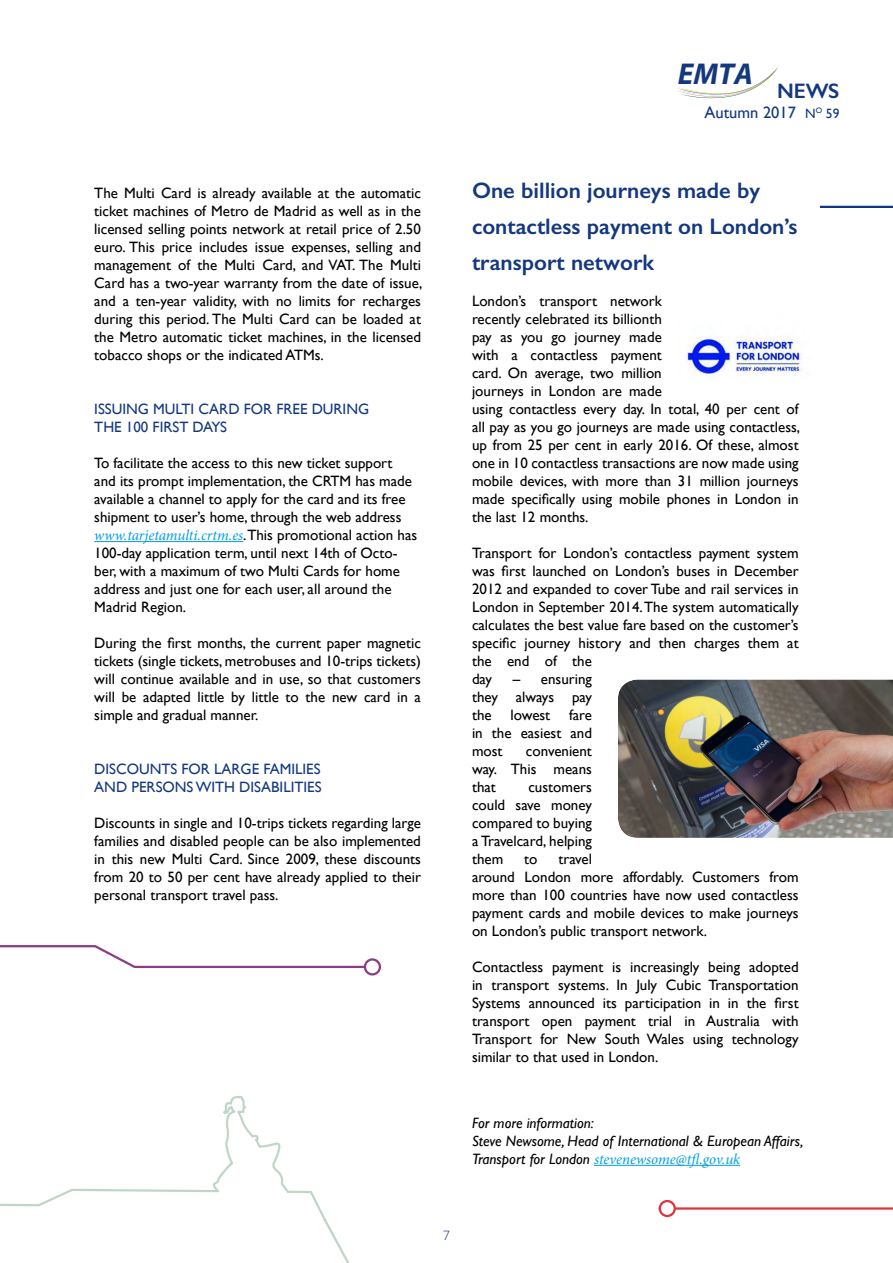
<style>
.page{position:relative;width:893px;height:1263px;background:#fff}
.page>*{position:absolute;margin:0;border:0;box-sizing:border-box;transform-origin:0 0}
.t1{font:italic 700 30.15px "Myriad Pro";color:#14387f}
.t2{font:600 22.5px/36px "Gill Sans";color:#14387f}
.t3{font:600 21px "Gill Sans";color:#14387f}
.t4{font:16.5px "Gill Sans";color:#14387f}
.t5{font:15px/18px "Gill Sans";color:#000;text-align:justify}
.t6{font:15px/18px "Gill Sans";color:#14387f}
.t7{font:italic 15px/18px "Gill Sans";color:#000}
.t8{font:italic 15px "Minion Pro";letter-spacing:-.005em;color:#009fe3}
.t9{font:300 13.5px "Gill Sans";color:#14387f}
.s1{font-size:13.5px}
.s2{font-family:"Minion Pro";font-style:italic;color:#009fe3}
.s3{font-family:"Gill Sans";color:#000}
</style>
<div class="page">
<hr style="left:94px;top:541px;width:149px;height:1px;background:#009fe3">
<hr style="left:820px;top:206px;width:73px;height:2px;background:#14387f">
<img style="left:686px;top:335px;width:117px;height:42px">
<img style="left:618px;top:679px;width:275px;height:159px">
<hr style="left:659px;top:1207px;width:234px;height:2px;background:#df3539">
<div style="left:660px;top:1201px;width:15px;height:15px;background:#fff;border-radius:50%"></div>
<div style="left:659px;top:1200px;width:17px;height:17px;border:2px solid #df3539;border-radius:50%"></div>
<hr style="left:594px;top:1165px;width:146px;height:1px;background:#009fe3">
<svg style="left:0;top:945px;width:381px;height:24px"></svg>
<svg style="left:365px;top:959px;width:15px;height:15px"></svg>
<div style="left:364px;top:958px;width:17px;height:17px;border:2px solid #8b3c86;border-radius:50%"></div>
<svg style="left:677px;top:67px;width:101px;height:31px"></svg>
<svg style="left:0;top:1096px;width:350px;height:167px"></svg>
<h1 class="t1" style="left:678px;top:54px;width:77px">EMTA</h1>
<h3 class="t3" style="left:777px;top:78px;width:64px">NEWS</h3>
<p class="t4" style="left:704px;top:103px;width:136px">Autumn 2017 <span class="s1">N</span><sup>O</sup> <span class="s1">59</span></p>
<p class="t5" style="left:94px;top:184px;width:330px">The Multi Card is already available at the automatic ticket machines of Metro de Madrid as well as in the licensed selling points network at retail price of 2.50 euro. This price includes issue expenses, selling and management of the Multi Card, and VAT. The Multi Card has a two-year warranty from the date of issue, and a ten-year validity, with no limits for recharges during this period. The Multi Card can be loaded at the Metro automatic ticket machines, in the licensed tobacco shops or the indicated ATMs.</p>
<p class="t6" style="left:94px;top:400px;width:276px">ISSUING MULTI CARD FOR FREE DURING<br>THE 100 FIRST DAYS</p>
<p class="t5" style="left:94px;top:454px;width:324px;text-align:left">To facilitate the access to this new ticket support and its prompt implementation, the CRTM has made available a channel to apply for the card and its free shipment to user’s home, through the web address <span class="s2">www.tarjetamulti.crtm.es</span>.This promotional action has 100-day application term, until next 14th of Octo&shy;ber, with a maximum of two Multi Cards for home address and just one for each user, all around the Madrid Region.</p>
<p class="t5" style="left:94px;top:634px;width:328px">During the first months, the current paper magnetic tickets (single tickets, metrobuses and 10-trips tickets) will continue available and in use, so that customers will be adapted little by little to the new card in a simple and gradual manner.</p>
<p class="t6" style="left:94px;top:760px;width:229px">DISCOUNTS FOR LARGE FAMILIES<br>AND PERSONS WITH DISABILITIES</p>
<p class="t5" style="left:94px;top:814px;width:328px">Discounts in single and 10-trips tickets regarding large families and disabled people can be also implemented in this new Multi Card. Since 2009, these discounts from 20 to 50 per cent have already applied to their personal transport travel pass.</p>
<h2 class="t2" style="left:472px;top:172px;width:327px">One billion journeys made by contactless payment on London’s transport network</h2>
<p class="t5" style="left:472px;top:292px;width:330px;text-align:left">London’s transport network<br>recently celebrated its billionth<br>pay as you go journey made<br>with a contactless payment<br>card. On average, two million<br>journeys in London are made<br>using contactless every day. In total, 40 per cent of all pay as you go journeys are made using contactless, up from 25 per cent in early 2016. Of these, almost one in 10 contactless transactions are now made using mobile devices, with more than 31 million journeys made specifically using mobile phones in London in the last 12 months.</p>
<p class="t5" style="left:472px;top:544px;width:328px;text-align:left">Transport for London’s contactless payment system was first launched on London’s buses in December 2012 and expanded to cover Tube and rail services in London in September 2014. The system automatically calculates the best value fare based on the customer’s specific journey history and then charges them at the end of the<br>day</p>
<p class="t5" style="left:472px;top:670px;width:121px;text-indent:41px">– ensuring they always pay the lowest fare in the easiest and most</p>
<p class="t5" style="left:472px;top:742px;width:121px;text-indent:54px">convenient way. This means that</p>
<p class="t5" style="left:472px;top:778px;width:121px;text-indent:56px">customers could save money compared to buying a Travelcard, helping them</p>
<p class="t5" style="left:472px;top:850px;width:328px;text-align:left;text-indent:86px">travel<br>around London more affordably. Customers from more than 100 countries have now used contactless payment cards and mobile devices to make journeys on London’s public transport network.</p>
<p class="t5" style="left:472px;top:958px;width:328px">Contactless payment is increasingly being adopted in transport systems. In July Cubic Transportation Systems announced its participation in in the first transport open payment trial in Australia with Transport for New South Wales using technology similar to that used in London.</p>
<p class="t5" style="left:524px;top:850px;width:15px">to</p>
<p class="t7" style="left:472px;top:1114px;width:333px">For more information:<br>Steve Newsome, Head of International &amp; European Affairs,</p>
<p class="t8" style="left:472px;top:1149px;width:270px"><span class="s3">Transport for London</span> stevenewsome@tfl.gov.uk</p>
<p class="t9" style="left:443px;top:1225px;width:8px">7</p>
</div>
